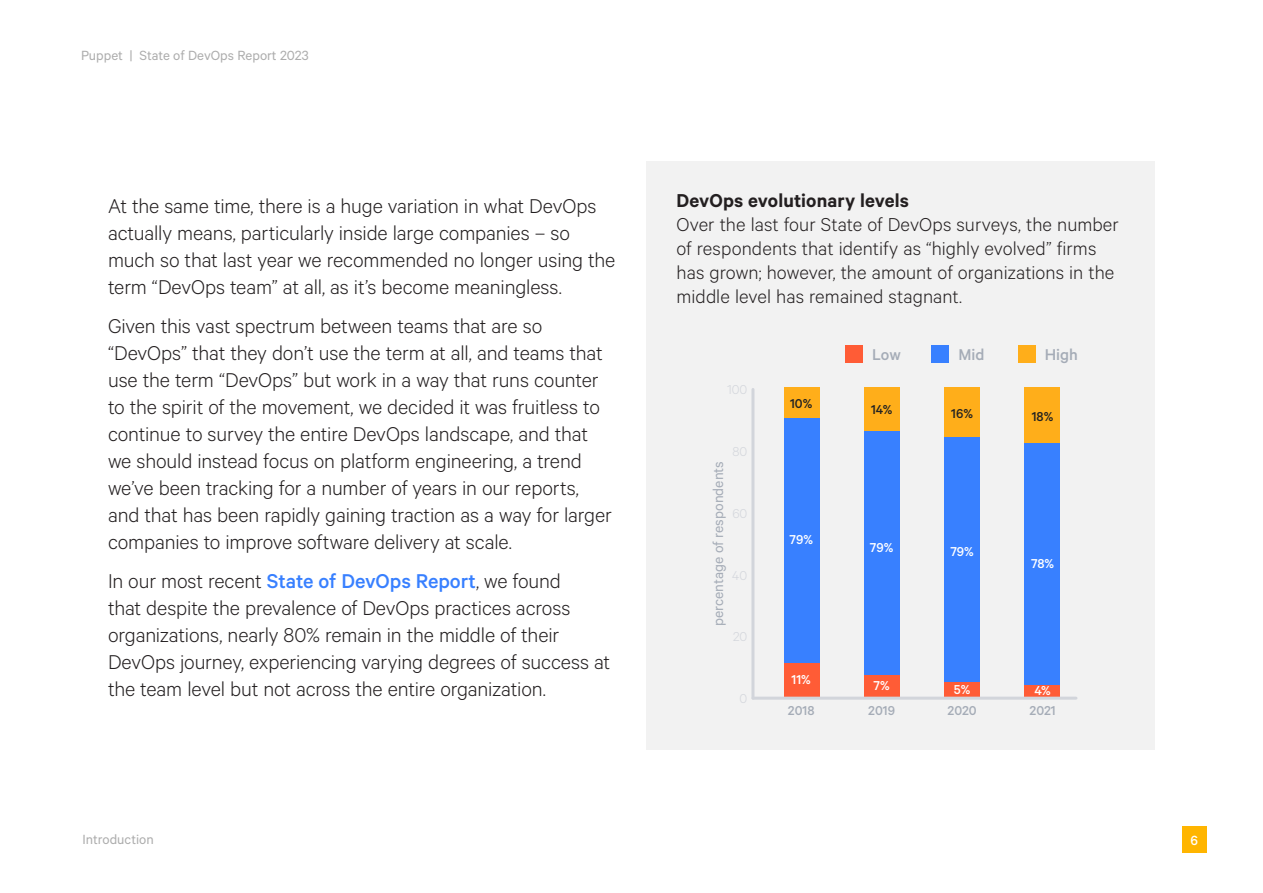
<style>
.page{position:relative;width:1263px;height:893px;background:#fff}
.page>*{position:absolute;margin:0;border:0;box-sizing:border-box;transform-origin:0 0}
.Body_15pt{font:300 22.5px/27px "Calibre";letter-spacing:-.005em;color:#231f20}
.Table_Figure_Title{font:300 21px/24px "Calibre";color:#231f20}
.t1{font:500 17.55px "Calibre";color:#a5acb7}
.t2{font:15.9px "Calibre";color:#a5acb7}
.t3{font:15px "Calibre";color:#adadad}
.t4{font:500 15px "Calibre";color:#fff}
.t5{font:500 14.55px "Calibre";letter-spacing:.005em;color:#fff}
.t6{font:500 14.55px "Calibre";color:#a5acb7}
.t7{font:500 14.55px "Calibre";color:#222}
.t8{font:300 14.55px "Calibre";color:#d2d5db}
.s1{font-weight:500;color:#3880ff}
.s2{font-weight:600}
</style>
<div class="page">
<div style="left:646px;top:161px;width:509px;height:589px;background:#f2f2f2"></div>
<div style="left:784px;top:663px;width:35px;height:34px;background:#ff5c36"></div>
<div style="left:784px;top:418px;width:35px;height:245px;background:#3880ff"></div>
<div style="left:784px;top:387px;width:35px;height:31px;background:#ffae1a"></div>
<div style="left:864px;top:675px;width:35px;height:22px;background:#ff5c36"></div>
<div style="left:864px;top:431px;width:35px;height:244px;background:#3880ff"></div>
<div style="left:864px;top:387px;width:35px;height:44px;background:#ffae1a"></div>
<div style="left:944px;top:681px;width:35px;height:16px;background:#ff5c36"></div>
<div style="left:944px;top:437px;width:35px;height:244px;background:#3880ff"></div>
<div style="left:944px;top:387px;width:35px;height:50px;background:#ffae1a"></div>
<div style="left:1024px;top:684px;width:36px;height:13px;background:#ff5c36"></div>
<div style="left:1024px;top:443px;width:36px;height:241px;background:#3880ff"></div>
<div style="left:1024px;top:387px;width:36px;height:56px;background:#ffae1a"></div>
<hr style="left:753px;top:697px;width:323px;height:3px;background:#d2d5db">
<hr style="left:751px;top:389px;width:3px;height:309px;background:#d2d5db">
<div style="left:845px;top:345px;width:18px;height:18px;background:#ff5c36"></div>
<div style="left:931px;top:345px;width:18px;height:18px;background:#3880ff"></div>
<div style="left:1018px;top:345px;width:17px;height:18px;background:#ffae1a"></div>
<div style="left:1182px;top:826px;width:25px;height:27px;background:#ffb500"></div>
<p class="t3" style="left:81px;top:46px;width:229px">Puppet | State of DevOps Report 2023</p>
<p class="Body_15pt" style="left:108px;top:192px;width:509px">At the same time, there is a huge variation in what DevOps actually means, particularly inside large companies – so much so that last year we recommended no longer using the term “DevOps team” at all, as it’s become meaningless.</p>
<p class="Body_15pt" style="left:108px;top:312px;width:505px">Given this vast spectrum between teams that are so “DevOps” that they don’t use the term at all, and teams that use the term “DevOps” but work in a way that runs counter to the spirit of the movement, we decided it was fruitless to continue to survey the entire DevOps landscape, and that we should instead focus on platform engineering, a trend we’ve been tracking for a number of years in our reports, and that has been rapidly gaining traction as a way for larger companies to improve software delivery at scale.</p>
<p class="Body_15pt" style="left:108px;top:567px;width:504px">In our most recent <span class="s1">State of DevOps Report</span>, we found<br>that despite the prevalence of DevOps practices across organizations, nearly 80% remain in the middle of their DevOps journey, experiencing varying degrees of success at the team level but not across the entire organization.</p>
<p class="Table_Figure_Title" style="left:676px;top:187px;width:444px"><span class="s2">DevOps evolutionary levels<br></span>Over the last four State of DevOps surveys, the number of respondents that identify as “highly evolved” firms has grown; however, the amount of organizations in the middle level has remained stagnant.</p>
<p class="t8" style="left:727px;top:381px;width:22px">100</p>
<p class="t8" style="left:733px;top:443px;width:16px">80</p>
<p class="t2" style="left:709px;top:626px;width:167px;rotate:-90deg">percentage of respondents</p>
<p class="t8" style="left:732px;top:505px;width:16px">60</p>
<p class="t8" style="left:732px;top:566px;width:17px">40</p>
<p class="t8" style="left:733px;top:628px;width:16px">20</p>
<p class="t8" style="left:739px;top:690px;width:9px">0</p>
<p class="t7" style="left:790px;top:395px;width:24px">10%</p>
<p class="t5" style="left:789px;top:531px;width:25px">79%</p>
<p class="t5" style="left:792px;top:671px;width:21px">11%</p>
<p class="t1" style="left:872px;top:344px;width:30px">Low</p>
<p class="t1" style="left:958px;top:344px;width:28px">Mid</p>
<p class="t1" style="left:1045px;top:344px;width:35px">High</p>
<p class="t7" style="left:871px;top:401px;width:23px">14%</p>
<p class="t7" style="left:951px;top:405px;width:23px">16%</p>
<p class="t7" style="left:1032px;top:408px;width:23px">18%</p>
<p class="t5" style="left:870px;top:539px;width:25px">79%</p>
<p class="t5" style="left:950px;top:543px;width:25px">79%</p>
<p class="t5" style="left:1031px;top:555px;width:25px">78%</p>
<p class="t5" style="left:873px;top:677px;width:18px">7%</p>
<p class="t5" style="left:954px;top:681px;width:18px">5%</p>
<p class="t5" style="left:1034px;top:682px;width:18px">4%</p>
<p class="t6" style="left:788px;top:702px;width:28px">2018</p>
<p class="t6" style="left:868px;top:702px;width:28px">2019</p>
<p class="t6" style="left:947px;top:702px;width:31px">2020</p>
<p class="t6" style="left:1029px;top:702px;width:28px">2021</p>
<p class="t3" style="left:82px;top:831px;width:73px">Introduction</p>
<p class="t4" style="left:1190px;top:832px;width:9px">6</p>
</div>
